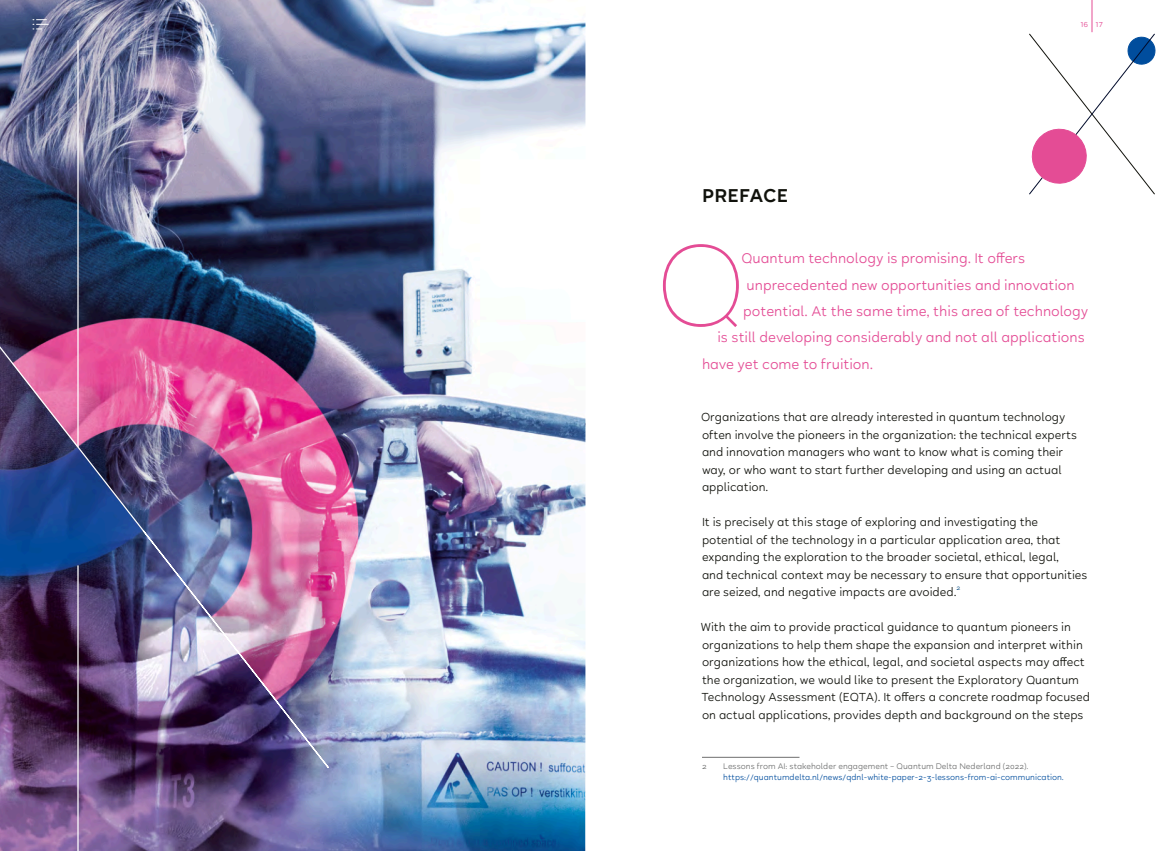
<style>
.page{position:relative;width:1170px;height:851px;background:#fff}
.page>*{position:absolute;margin:0;border:0;box-sizing:border-box;transform-origin:0 0}
.t1{font:100 122.5px "Halcyon";color:#e44c95}
.t2{font:600 20px "Halcyon";letter-spacing:.01em;color:#11120c}
.t3{font:15px "Halcyon";color:#e44c95}
.t4{font:12.5px/17.5px "Halcyon";color:#11120c}
.t5{font:8.75px "Halcyon";color:#004d9d}
.t6{font:8.75px "Halcyon";color:#6e6f6f}
.t7{font:8.75px "Halcyon";color:#e44c95}
.t8{font:7.25px "Halcyon";color:#00477d}
</style>
<div class="page">
<hr style="left:702px;top:757px;width:97px;height:1px;background:#6e6f6f">
<hr style="left:1091px;top:0;width:1px;height:32px;background:#e44c95">
<img style="left:0;top:0;width:585px;height:850px">
<hr style="left:77px;top:565px;width:2px;height:285px;background:#fff">
<hr style="left:77px;top:40px;width:2px;height:407px;background:#fff">
<img style="left:0;top:125px;width:330px;height:644px">
<svg style="left:1029px;top:34px;width:127px;height:160px"></svg>
<svg style="left:33px;top:19px;width:15px;height:10px"></svg>
<h2 class="t2" style="left:702px;top:188px;width:88px">PREFACE</h2>
<p class="t7" style="left:1080px;top:21px;width:24px">16 17</p>
<h1 class="t1" style="left:655px;top:237px;width:93px">Q</h1>
<p class="t3" style="left:741px;top:252px;width:285px">Quantum technology is promising. It offers</p>
<p class="t3" style="left:746px;top:279px;width:329px">unprecedented new opportunities and innovation</p>
<p class="t3" style="left:743px;top:305px;width:346px">potential. At the same time, this area of technology</p>
<p class="t3" style="left:717px;top:331px;width:369px">is still developing considerably and not all applications</p>
<p class="t3" style="left:702px;top:357px;width:172px">have yet come to fruition.</p>
<p class="t4" style="left:701px;top:410px;width:377px">Organizations that are already interested in quantum technology often involve the pioneers in the organization: the technical experts and innovation managers who want to know what is coming their way, or who want to start further developing and using an actual application.</p>
<p class="t4" style="left:702px;top:515px;width:387px">It is precisely at this stage of exploring and investigating the potential of the technology in a particular application area, that expanding the exploration to the broader societal, ethical, legal,<br>and technical context may be necessary to ensure that opportunities are seized, and negative impacts are avoided.</p>
<p class="t8" style="left:956px;top:584px;width:5px">2</p>
<p class="t4" style="left:701px;top:620px;width:390px">With the aim to provide practical guidance to quantum pioneers in organizations to help them shape the expansion and interpret within organizations how the ethical, legal, and societal aspects may affect the organization, we would like to present the Exploratory Quantum Technology Assessment (EQTA). It offers a concrete roadmap focused on actual applications, provides depth and background on the steps</p>
<p class="t6" style="left:702px;top:762px;width:6px">2</p>
<p class="t6" style="left:723px;top:762px;width:307px">Lessons from AI: stakeholder engagement – Quantum Delta Nederland (2022).</p>
<p class="t5" style="left:723px;top:773px;width:342px">https://quantumdelta.nl/news/qdnl-white-paper-2-3-lessons-from-ai-communication.</p>
</div>
